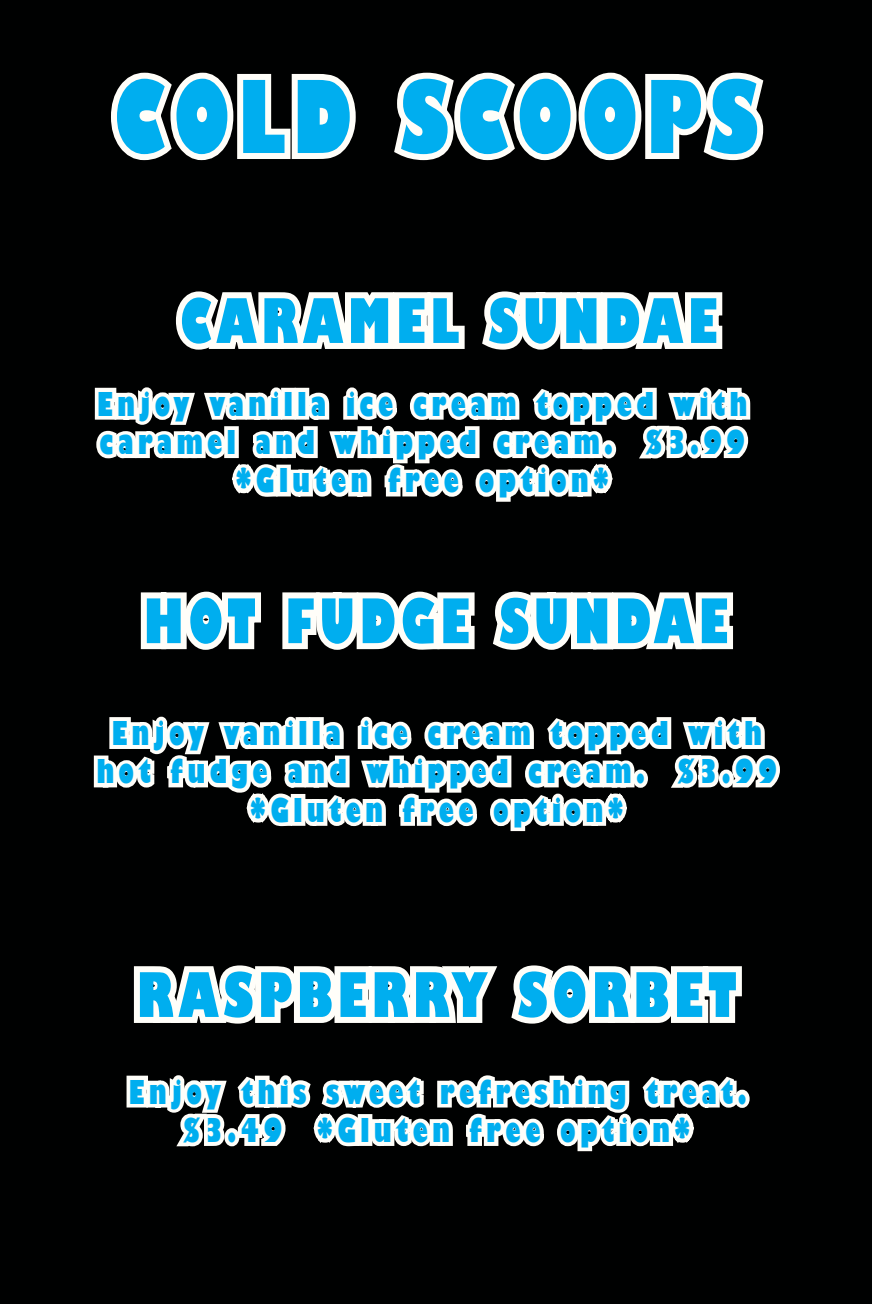
<style>
.page{position:relative;width:872px;height:1304px;background:#fff}
.page>*{position:absolute;margin:0;border:0;box-sizing:border-box;transform-origin:0 0}
.t1{font:800 condensed 98px "Gill Sans";letter-spacing:.08em;color:#00aeef}
.t2{font:800 condensed 60px "Gill Sans";letter-spacing:.08em;color:#00aeef}
.t3{font:800 condensed 32px/38.4px "Gill Sans";letter-spacing:.14em;color:#00aeef;text-align:center}
</style>
<div class="page">
<div style="left:0;top:0;width:871px;height:1303px;background:#000101"></div>
<svg style="left:103px;top:64px;width:261px;height:103px"></svg>
<svg style="left:384px;top:64px;width:386px;height:103px"></svg>
<svg style="left:90px;top:700px;width:694px;height:160px"></svg>
<svg style="left:122px;top:1059px;width:634px;height:121px"></svg>
<svg style="left:90px;top:276px;width:664px;height:255px"></svg>
<svg style="left:135px;top:583px;width:132px;height:75px"></svg>
<svg style="left:276px;top:576px;width:462px;height:90px"></svg>
<svg style="left:128px;top:956px;width:619px;height:76px"></svg>
<h1 class="t1" style="left:113px;top:56px;width:646px">COLD SCOOPS</h1>
<h2 class="t2" style="left:180px;top:283px;width:539px">CARAMEL SUNDAE</h2>
<p class="t3" style="left:97px;top:386px;width:651px">Enjoy vanilla ice cream topped with caramel and whipped cream. $3.99 *Gluten free option*</p>
<h2 class="t2" style="left:144px;top:583px;width:585px">HOT FUDGE SUNDAE</h2>
<p class="t3" style="left:97px;top:715px;width:681px">Enjoy vanilla ice cream topped with hot fudge and whipped cream. $3.99 *Gluten free option*</p>
<h2 class="t2" style="left:137px;top:957px;width:601px">RASPBERRY SORBET</h2>
<p class="t3" style="left:129px;top:1074px;width:619px">Enjoy this sweet refreshing treat. $3.49 *Gluten free option*</p>
</div>
